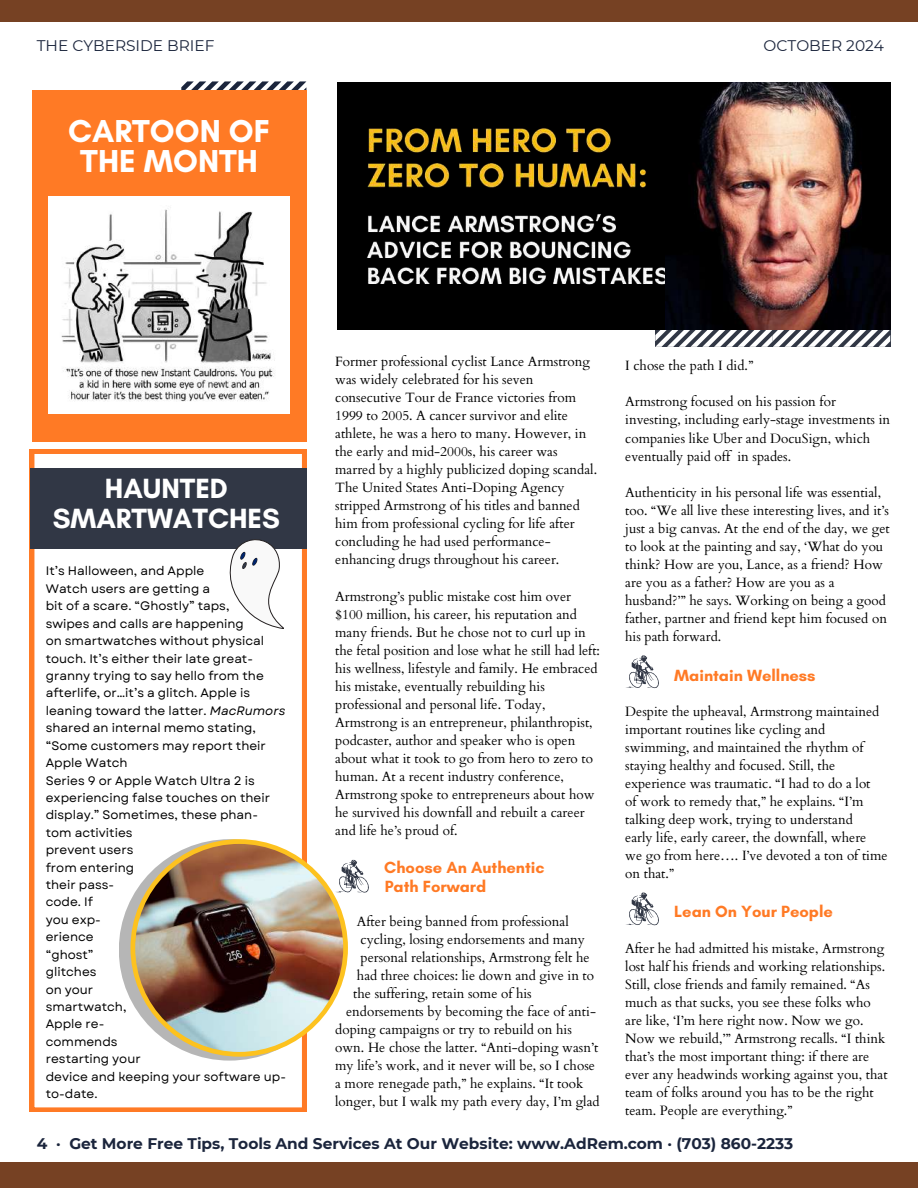
<style>
.page{position:relative;width:918px;height:1188px;background:#fff}
.page>*{position:absolute;margin:0;border:0;box-sizing:border-box;transform-origin:0 0}
.t1{font:700 32.25px/30.3px "Glacial Indifference";color:#fff;text-align:center}
.t2{font:700 28.35px/30.3px "Glacial Indifference";color:#fff;text-align:center}
.t3{font:700 16.5px/19px "Glacial Indifference";color:#ff7a25}
.t4{font:700 15.45px "Montserrat";color:#1b253c}
.t5{font:15.45px "Montserrat";color:#1b253c}
.t6{font:13.5px/18px "Cardo";color:#000}
.t7{font:12.3px/17.4px "Garet";color:#000}
.s1{font-style:italic}
</style>
<div class="page">
<div style="left:0;top:0;width:918px;height:22px;background:#764123"></div>
<div style="left:0;top:1162px;width:918px;height:26px;background:#764123"></div>
<svg style="left:656px;top:330px;width:234px;height:17px"></svg>
<div style="left:337px;top:82px;width:356px;height:248px;background:#000"></div>
<img style="left:367px;top:128px;width:298px;height:157px">
<img style="left:665px;top:82px;width:225px;height:248px">
<svg style="left:626px;top:655px;width:33px;height:33px"></svg>
<svg style="left:626px;top:893px;width:33px;height:32px"></svg>
<svg style="left:348px;top:860px;width:21px;height:33px"></svg>
<svg style="left:30px;top:449px;width:276px;height:663px"></svg>
<div style="left:30px;top:468px;width:276px;height:81px;background:#313745"></div>
<img style="left:130px;top:839px;width:218px;height:217px">
<svg style="left:228px;top:539px;width:56px;height:89px"></svg>
<svg style="left:182px;top:81px;width:124px;height:10px"></svg>
<div style="left:32px;top:91px;width:274px;height:351px;background:#ff7a25"></div>
<div style="left:48px;top:196px;width:242px;height:218px;background:#fff"></div>
<img style="left:61px;top:209px;width:214px;height:193px">
<p class="t5" style="left:37px;top:36px;width:179px">THE CYBERSIDE BRIEF</p>
<p class="t5" style="left:764px;top:36px;width:122px">OCTOBER 2024</p>
<h1 class="t1" style="left:68px;top:115px;width:203px">CARTOON OF<br>THE MONTH</h1>
<h2 class="t2" style="left:53px;top:472px;width:229px">HAUNTED<br>SMARTWATCHES</h2>
<p class="t7" style="left:46px;top:562px;width:242px">It’s Halloween, and Apple<br>Watch users are getting a<br>bit of a scare. “Ghostly” taps,<br>swipes and calls are happening<br>on smartwatches without physical touch. It’s either their late great&shy;granny trying to say hello from the afterlife, or…it’s a glitch. Apple is leaning toward the latter. <span class="s1">MacRumors </span>shared an internal memo stating, “Some customers may report their<br>Apple Watch<br>Series 9 or Apple Watch Ultra 2 is experiencing false touches on their display.” Sometimes, these phan&shy;tom activities<br>prevent users<br>from entering<br>their pass-<br>code. If<br>you exp-<br>erience<br>“ghost”<br>glitches<br>on your<br>smartwatch,<br>Apple re-<br>commends<br>restarting your<br>device and keeping your software up&shy;to-date.</p>
<p class="t6" style="left:335px;top:353px;width:263px">Former professional cyclist Lance Armstrong was widely celebrated for his seven consecutive Tour de France victories from 1999 to 2005. A cancer survivor and elite athlete, he was a hero to many. However, in the early and mid-2000s, his career was marred by a highly publicized doping scandal.<br>The United States Anti-Doping Agency stripped Armstrong of his titles and banned him from professional cycling for life after concluding he had used performance&shy;enhancing drugs throughout his career.</p>
<p class="t6" style="left:335px;top:587px;width:266px">Armstrong’s public mistake cost him over $100 million, his career, his reputation and many friends. But he chose not to curl up in the fetal position and lose what he still had left: his wellness, lifestyle and family. He embraced his mistake, eventually rebuilding his professional and personal life. Today, Armstrong is an entrepreneur, philanthropist, podcaster, author and speaker who is open about what it took to go from hero to zero to human. At a recent industry conference, Armstrong spoke to entrepreneurs about how he survived his downfall and rebuilt a career and life he’s proud of.</p>
<p class="t3" style="left:384px;top:857px;width:162px">Choose An Authentic<br>Path Forward</p>
<p class="t6" style="left:357px;top:912px;width:213px">After being banned from professional</p>
<p class="t6" style="left:361px;top:931px;width:226px">cycling, losing endorsements and many</p>
<p class="t6" style="left:361px;top:949px;width:231px">personal relationships, Armstrong felt he</p>
<p class="t6" style="left:357px;top:967px;width:239px">had three choices: lie down and give in to</p>
<p class="t6" style="left:353px;top:985px;width:180px">the suffering, retain some of his</p>
<p class="t6" style="left:346px;top:1003px;width:251px">endorsements by becoming the face of anti-</p>
<p class="t6" style="left:335px;top:1021px;width:238px">doping campaigns or try to rebuild on his</p>
<p class="t6" style="left:335px;top:1039px;width:265px">own. He chose the latter. “Anti-doping wasn’t</p>
<p class="t6" style="left:335px;top:1057px;width:261px">my life’s work, and it never will be, so I chose</p>
<p class="t6" style="left:335px;top:1075px;width:250px">a more renegade path,” he explains. “It took</p>
<p class="t6" style="left:335px;top:1093px;width:266px">longer, but I walk my path every day, I’m glad</p>
<p class="t6" style="left:625px;top:357px;width:130px">I chose the path I did.”</p>
<p class="t6" style="left:625px;top:393px;width:266px">Armstrong focused on his passion for investing, including early-stage investments in companies like Uber and DocuSign, which eventually paid off in spades.</p>
<p class="t6" style="left:625px;top:483px;width:266px">Authenticity in his personal life was essential, too. “We all live these interesting lives, and it’s just a big canvas. At the end of the day, we get to look at the painting and say, ‘What do you think? How are you, Lance, as a friend? How are you as a father? How are you as a husband?’” he says. Working on being a good father, partner and friend kept him focused on his path forward.</p>
<p class="t3" style="left:674px;top:665px;width:143px">Maintain Wellness</p>
<p class="t6" style="left:625px;top:702px;width:264px">Despite the upheaval, Armstrong maintained important routines like cycling and swimming, and maintained the rhythm of staying healthy and focused. Still, the experience was traumatic. “I had to do a lot<br>of work to remedy that,” he explains. “I’m talking deep work, trying to understand<br>early life, early career, the downfall, where<br>we go from here…. I’ve devoted a ton of time on that.”</p>
<p class="t3" style="left:674px;top:902px;width:160px">Lean On Your People</p>
<p class="t6" style="left:625px;top:939px;width:264px">After he had admitted his mistake, Armstrong lost half his friends and working relationships.<br>Still, close friends and family remained. “As much as that sucks, you see these folks who are like, ‘I’m here right now. Now we go.<br>Now we rebuild,’” Armstrong recalls. “I think that’s the most important thing: if there are ever any headwinds working against you, that team of folks around you has to be the right team. People are everything.”</p>
<p class="t4" style="left:37px;top:1134px;width:758px">4 · Get More Free Tips, Tools And Services At Our Website: www.AdRem.com · (703) 860-2233</p>
</div>
